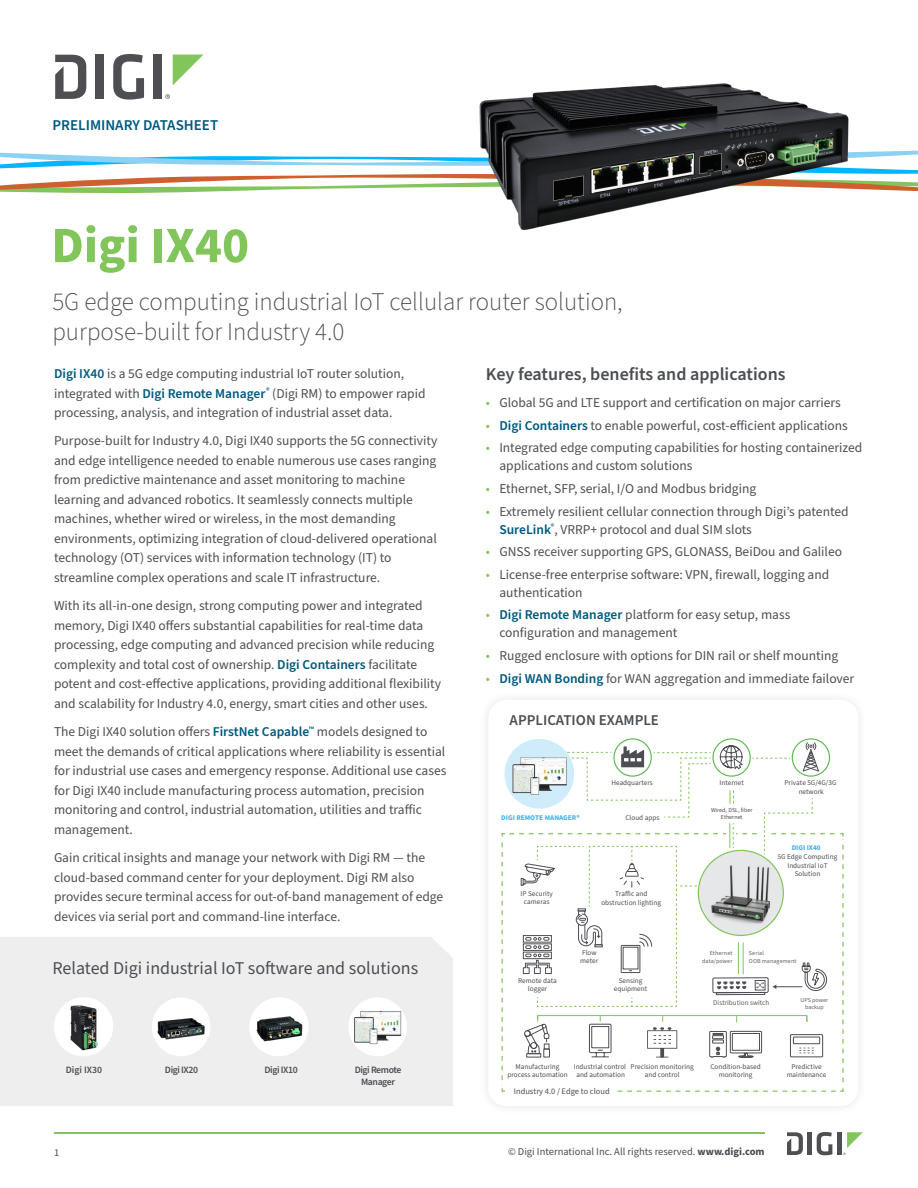
<style>
.page{position:relative;width:918px;height:1188px;background:#fff}
.page>*{position:absolute;margin:0;border:0;box-sizing:border-box;transform-origin:0 0}
.Headline_NEW{font:700 51px "Source Sans Pro";color:#82c55b}
.Intro_NEW{font:300 25.5px/30.6px "Source Sans Pro";color:#4b4f53}
.Table_-_Header{font:18px "Source Sans Pro";color:#4b4f53}
.Subhead_1_NEW{font:600 18px "Source Sans Pro";color:#4b4f53}
.Subhead_1_NEW-2{font:600 15px "Source Sans Pro";color:#00597e}
.Body_Copy_NEW{font:600 15px "Source Sans Pro";color:#4b4f53}
.Body_Copy_NEW-2{font:13.5px/19.5px "Source Sans Pro";color:#4b4f53}
.Bullets_NEW{font:13.5px/18px "Source Sans Pro";color:#4b4f53}
.Bullets_NEW-2{font:13.5px "Source Sans Pro";color:#4d4d4f}
.t1{font:10.5px "Source Sans Pro";color:#4b4f53}
.t2{font:600 9.75px/12px "Source Sans Pro";letter-spacing:-.04em;color:#4b4f53;text-align:center}
.t3{font:600 9.75px "Source Sans Pro";color:#4b4f53}
.t4{font:8.4px "Source Sans Pro";color:#4d4e54}
.t5{font:7.2px/8.4px "Source Sans Pro";color:#4d4e54;text-align:center}
.t6{font:7.2px "Source Sans Pro";color:#606060}
.t7{font:700 7.2px "Source Sans Pro";color:#43b2e5}
.t8{font:6px/7.2px "Source Sans Pro";letter-spacing:.015em;color:#606060;text-align:center}
.t9{font:6px/7.2px "Source Sans Pro";color:#4d4e54;text-align:center}
.s1{font-weight:600;color:#00597e}
.s2{color:#82c55b}
.s3{font-weight:700;color:#43b2e5}
.s4{font-weight:700}
</style>
<div class="page">
<hr style="left:54px;top:1132px;width:711px;height:2px;background:#82c55b">
<hr style="left:808px;top:1132px;width:4px;height:23px;background:#4e4f53">
<svg style="left:817px;top:1132px;width:15px;height:23px"></svg>
<hr style="left:837px;top:1132px;width:4px;height:23px;background:#4e4f53">
<svg style="left:787px;top:1132px;width:16px;height:23px"></svg>
<svg style="left:843px;top:1132px;width:20px;height:23px"></svg>
<svg style="left:0;top:150px;width:918px;height:44px"></svg>
<div style="left:96px;top:55px;width:8px;height:44px;background:#4e4f53"></div>
<svg style="left:113px;top:54px;width:31px;height:46px"></svg>
<div style="left:153px;top:55px;width:9px;height:44px;background:#4e4f53"></div>
<svg style="left:173px;top:55px;width:30px;height:30px"></svg>
<svg style="left:55px;top:55px;width:31px;height:44px"></svg>
<svg style="left:165px;top:94px;width:5px;height:5px"></svg>
<div style="left:0;top:937px;width:453px;height:169px;background:#eeeeef"></div>
<div style="left:55px;top:997px;width:58px;height:59px;background:#fff;border-radius:50%"></div>
<div style="left:250px;top:997px;width:59px;height:59px;background:#fff;border-radius:50%"></div>
<div style="left:54px;top:998px;width:58px;height:58px;background:#fff;border-radius:50%"></div>
<img style="left:68px;top:1005px;width:33px;height:48px">
<div style="left:249px;top:998px;width:59px;height:58px;background:#fff;border-radius:50%"></div>
<img style="left:252px;top:1011px;width:55px;height:34px">
<div style="left:152px;top:998px;width:58px;height:58px;background:#fff;border-radius:50%"></div>
<img style="left:154px;top:1016px;width:55px;height:25px">
<div style="left:349px;top:998px;width:58px;height:58px;background:#fff;border-radius:50%"></div>
<img style="left:354px;top:1011px;width:47px;height:33px">
<svg style="left:501px;top:833px;width:343px;height:259px"></svg>
<div style="left:510px;top:1082px;width:103px;height:13px;background:#fff"></div>
<div style="left:613px;top:738px;width:39px;height:39px;border:1px solid #60bb54;border-radius:50%"></div>
<div style="left:712px;top:738px;width:39px;height:39px;border:1px solid #60bb54;border-radius:50%"></div>
<div style="left:792px;top:738px;width:38px;height:39px;border:1px solid #60bb54;border-radius:50%"></div>
<svg style="left:502px;top:742px;width:333px;height:343px"></svg>
<img style="left:458px;top:83px;width:411px;height:147px">
<p class="Subhead_1_NEW-2" style="left:52px;top:115px;width:167px">PRELIMINARY DATASHEET</p>
<p class="Headline_NEW" style="left:51px;top:211px;width:199px">Digi IX40</p>
<p class="Intro_NEW" style="left:52px;top:287px;width:572px">5G edge computing industrial IoT cellular router solution, purpose-built for Industry 4.0</p>
<p class="Body_Copy_NEW-2" style="left:54px;top:364px;width:373px"><span class="s1">Digi IX40</span> is a 5G edge computing industrial IoT router solution, integrated with <span class="s1">Digi Remote Manager</span><sup>®</sup> (Digi RM) to empower rapid processing, analysis, and integration of industrial asset data.</p>
<p class="Body_Copy_NEW-2" style="left:54px;top:432px;width:385px">Purpose-built for Industry 4.0, Digi IX40 supports the 5G connectivity and edge intelligence needed to enable numerous use cases ranging from predictive maintenance and asset monitoring to machine learning and advanced robotics. It seamlessly connects multiple machines, whether wired or wireless, in the most demanding environments, optimizing integration of cloud-delivered operational technology (OT) services with information technology (IT) to streamline complex operations and scale IT infrastructure.</p>
<p class="Body_Copy_NEW-2" style="left:54px;top:597px;width:389px">With its all-in-one design, strong computing power and integrated memory, Digi IX40 offers substantial capabilities for real-time data processing, edge computing and advanced precision while reducing complexity and total cost of ownership. <span class="s1">Digi Containers</span> facilitate potent and cost-effective applications, providing additional flexibility and scalability for Industry 4.0, energy, smart cities and other uses.</p>
<p class="Body_Copy_NEW-2" style="left:54px;top:722px;width:394px">The Digi IX40 solution offers <span class="s1">FirstNet Capable</span><sup>™</sup> models designed to meet the demands of critical applications where reliability is essential for industrial use cases and emergency response. Additional use cases for Digi IX40 include manufacturing process automation, precision monitoring and control, industrial automation, utilities and traffic management.</p>
<p class="Body_Copy_NEW-2" style="left:54px;top:848px;width:391px">Gain critical insights and manage your network with Digi RM — the cloud-based command center for your deployment. Digi RM also provides secure terminal access for out-of-band management of edge devices via serial port and command-line interface.</p>
<p class="Subhead_1_NEW" style="left:486px;top:362px;width:301px">Key features, benefits and applications</p>
<p class="Bullets_NEW-2" style="left:486px;top:394px;width:356px"><span class="s2">•</span> Global 5G and LTE support and certification on major carriers</p>
<p class="Bullets_NEW" style="left:486px;top:417px;width:363px"><span class="s2">•</span> <span class="s1">Digi Containers</span> to enable powerful, cost-efficient applications</p>
<p class="Bullets_NEW" style="left:499px;top:439px;width:364px;text-indent:-14px"><span class="s2">•</span> Integrated edge computing capabilities for hosting containerized applications and custom solutions</p>
<p class="Bullets_NEW" style="left:486px;top:480px;width:272px"><span class="s2">•</span> Ethernet, SFP, serial, I/O and Modbus bridging</p>
<p class="Bullets_NEW" style="left:499px;top:503px;width:351px;text-indent:-14px"><span class="s2">•</span> Extremely resilient cellular connection through Digi’s patented<br><span class="s1">SureLink</span><sup>®</sup>, VRRP+ protocol and dual SIM slots</p>
<p class="Bullets_NEW" style="left:486px;top:543px;width:358px"><span class="s2">•</span> GNSS receiver supporting GPS, GLONASS, BeiDou and Galileo</p>
<p class="Bullets_NEW" style="left:499px;top:566px;width:331px;text-indent:-14px"><span class="s2">•</span> License-free enterprise software: VPN, firewall, logging and authentication</p>
<p class="Bullets_NEW" style="left:499px;top:606px;width:292px;text-indent:-14px"><span class="s2">•</span> <span class="s1">Digi Remote Manager</span> platform for easy setup, mass configuration and management</p>
<p class="Bullets_NEW" style="left:486px;top:647px;width:354px"><span class="s2">•</span> Rugged enclosure with options for DIN rail or shelf mounting</p>
<p class="Bullets_NEW" style="left:486px;top:669px;width:370px"><span class="s2">•</span> <span class="s1">Digi WAN Bonding</span> for WAN aggregation and immediate failover</p>
<p class="Body_Copy_NEW" style="left:510px;top:710px;width:151px">APPLICATION EXAMPLE</p>
<p class="t5" style="left:611px;top:779px;width:43px">Headquarters</p>
<p class="t5" style="left:785px;top:779px;width:53px">Private 5G/4G/3G network</p>
<p class="t5" style="left:720px;top:779px;width:26px">Internet</p>
<p class="t9" style="left:711px;top:807px;width:43px">Wired, DSL, fiber<br>Ethernet</p>
<p class="t7" style="left:501px;top:813px;width:80px">DIGI REMOTE MANAGER®</p>
<p class="t5" style="left:626px;top:813px;width:35px">Cloud apps</p>
<p class="t5" style="left:778px;top:844px;width:61px"><span class="s3">DIGI IX40<br></span>5G Edge Computing<br>Industrial IoT<br>Solution</p>
<p class="t5" style="left:601px;top:890px;width:61px">Traffic and obstruction lighting</p>
<p class="t5" style="left:521px;top:890px;width:34px">IP Security cameras</p>
<p class="Table_-_Header" style="left:52px;top:956px;width:367px">Related Digi industrial IoT software and solutions</p>
<p class="t3" style="left:66px;top:1063px;width:38px">Digi IX30</p>
<p class="t2" style="left:165px;top:1064px;width:35px">Digi IX20</p>
<p class="t2" style="left:265px;top:1064px;width:35px">Digi IX10</p>
<p class="t2" style="left:355px;top:1064px;width:48px">Digi Remote<br>Manager</p>
<p class="t5" style="left:580px;top:948px;width:20px;text-align:left">Flow meter</p>
<p class="t5" style="left:518px;top:976px;width:40px">Remote data logger</p>
<p class="t5" style="left:614px;top:977px;width:35px">Sensing equipment</p>
<p class="t8" style="left:702px;top:950px;width:32px;text-align:right">Ethernet data/power</p>
<p class="t8" style="left:749px;top:950px;width:49px;text-align:left">Serial<br>OOB management</p>
<p class="t6" style="left:713px;top:998px;width:58px">Distribution switch</p>
<p class="t8" style="left:801px;top:996px;width:29px">UPS power backup</p>
<p class="t5" style="left:507px;top:1063px;width:62px">Manufacturing process automation</p>
<p class="t5" style="left:787px;top:1063px;width:41px">Predictive maintenance</p>
<p class="t5" style="left:574px;top:1063px;width:54px">Industrial control and automation</p>
<p class="t5" style="left:711px;top:1063px;width:52px">Condition-based monitoring</p>
<p class="t5" style="left:631px;top:1063px;width:65px">Precision monitoring and control</p>
<p class="t4" style="left:514px;top:1085px;width:97px">Industry 4.0 / Edge to cloud</p>
<p class="t1" style="left:54px;top:1145px;width:7px">1</p>
<p class="t1" style="left:508px;top:1144px;width:258px">© Digi International Inc. All rights reserved. <span class="s4">www.digi.com</span></p>
</div>
